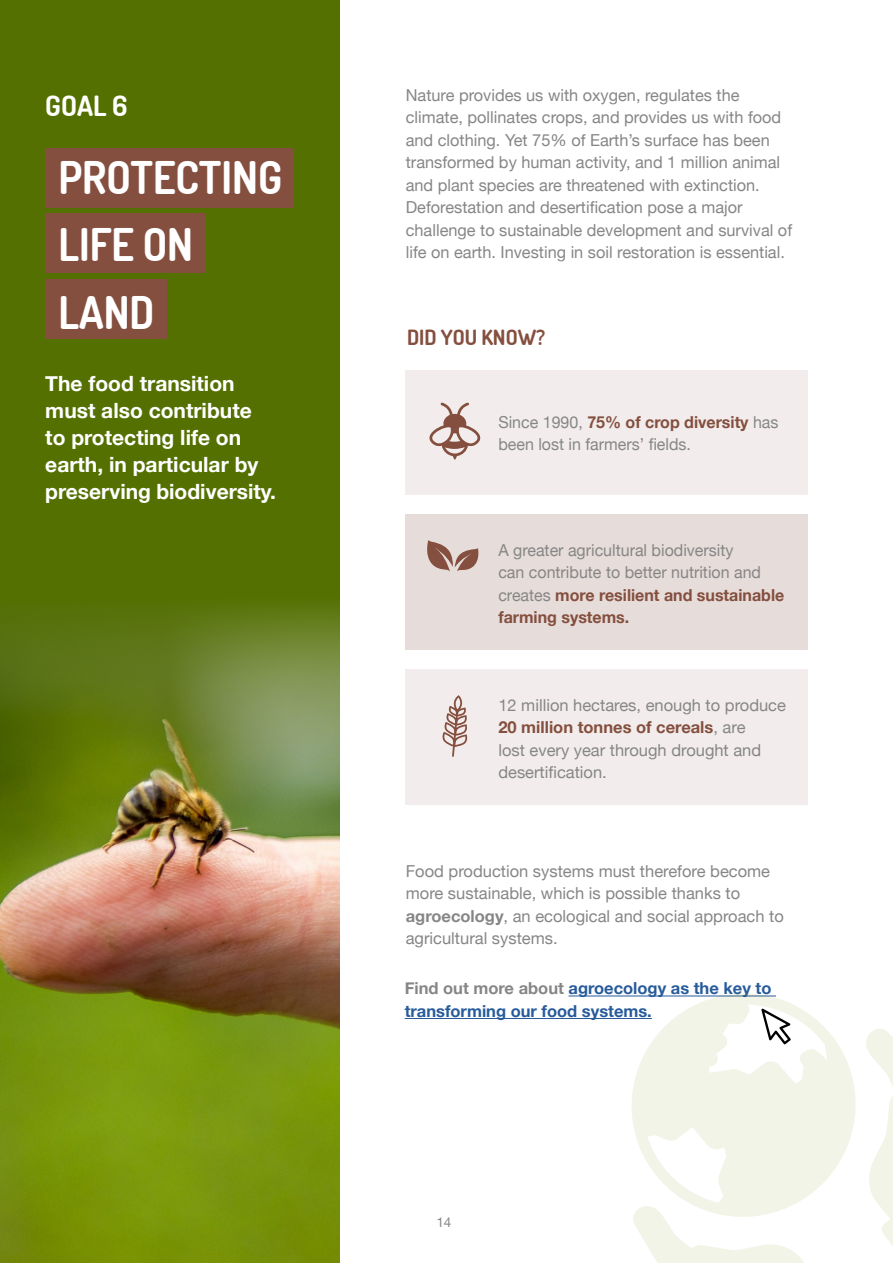
<style>
.page{position:relative;width:893px;height:1263px;background:#fff}
.page>*{position:absolute;margin:0;border:0;box-sizing:border-box;transform-origin:0 0}
.t1{font:700 45px/67.5px "Dosis";color:#fff;scale:.95 1}
.t2{font:700 27.9px "Dosis";color:#fff}
.t3{font:700 21px/27px "Helvetica Neue";color:#fff}
.t4{font:700 21px "Dosis";color:#844f3e}
.t5{font:16.5px/22.5px "Helvetica Neue";color:#868686}
.t6{font:700 16.5px/22.5px "Helvetica Neue";color:#275b9b}
.t7{font:13.5px "Helvetica Neue";color:#868686}
.s1{font-weight:700;color:#844f3e}
.s2{font-weight:700}
.s3{color:#868686}
</style>
<div class="page">
<img style="left:0;top:897px;width:340px;height:366px">
<svg style="left:0;top:0;width:340px;height:897px;background:#657a19"></svg>
<div style="left:45px;top:148px;width:249px;height:59px;background:#844f3e"></div>
<div style="left:45px;top:279px;width:122px;height:60px;background:#844f3e"></div>
<div style="left:45px;top:213px;width:161px;height:60px;background:#844f3e"></div>
<div style="left:406px;top:371px;width:402px;height:124px;background:#f2edec"></div>
<div style="left:406px;top:669px;width:402px;height:135px;background:#f2edec"></div>
<div style="left:406px;top:514px;width:402px;height:136px;background:#e6dcd9"></div>
<svg style="left:442px;top:695px;width:26px;height:62px"></svg>
<hr style="left:568px;top:995px;width:208px;height:1px;background:#275b9b">
<hr style="left:405px;top:1018px;width:247px;height:1px;background:#275b9b">
<svg style="left:427px;top:540px;width:52px;height:32px"></svg>
<svg style="left:429px;top:402px;width:52px;height:58px"></svg>
<svg style="left:631px;top:993px;width:225px;height:212px;fill:#f1f4e7"></svg>
<svg style="left:866px;top:1028px;width:27px;height:218px"></svg>
<svg style="left:633px;top:1205px;width:171px;height:58px"></svg>
<h2 class="t2" style="left:45px;top:87px;width:84px">GOAL 6</h2>
<h1 class="t1" style="left:58px;top:143px;width:237px">PROTECTING<br>LIFE ON<br>LAND</h1>
<p class="t3" style="left:45px;top:371px;width:232px">The food transition must also contribute to protecting life on earth, in particular by preserving biodiversity.</p>
<p class="t5" style="left:406px;top:85px;width:388px">Nature provides us with oxygen, regulates the climate, pollinates crops, and provides us with food and clothing. Yet 75% of Earth’s surface has been transformed by human activity, and 1 million animal and plant species are threatened with extinction.<br>Deforestation and desertification pose a major challenge to sustainable development and survival of life on earth. Investing in soil restoration is essential.</p>
<p class="t4" style="left:407px;top:324px;width:140px">DID YOU KNOW?</p>
<p class="t5" style="left:498px;top:412px;width:282px">Since 1990, <span class="s1">75% of crop diversity</span> has been lost in farmers’ fields.</p>
<p class="t5" style="left:498px;top:540px;width:287px">A greater agricultural biodiversity<br>can contribute to better nutrition and creates <span class="s1">more resilient and sustainable farming systems.</span></p>
<p class="t5" style="left:498px;top:694px;width:289px">12 million hectares, enough to produce<br><span class="s1">20 million tonnes of cereals</span>, are<br>lost every year through drought and desertification.</p>
<p class="t5" style="left:406px;top:860px;width:379px">Food production systems must therefore become more sustainable, which is possible thanks to <span class="s2">agroecology</span>, an ecological and social approach to agricultural systems.</p>
<p class="t6" style="left:405px;top:978px;width:368px"><span class="s3">Find out more about</span> agroecology as the key to transforming our food systems.</p>
<p class="t7" style="left:436px;top:1212px;width:17px">14</p>
</div>
